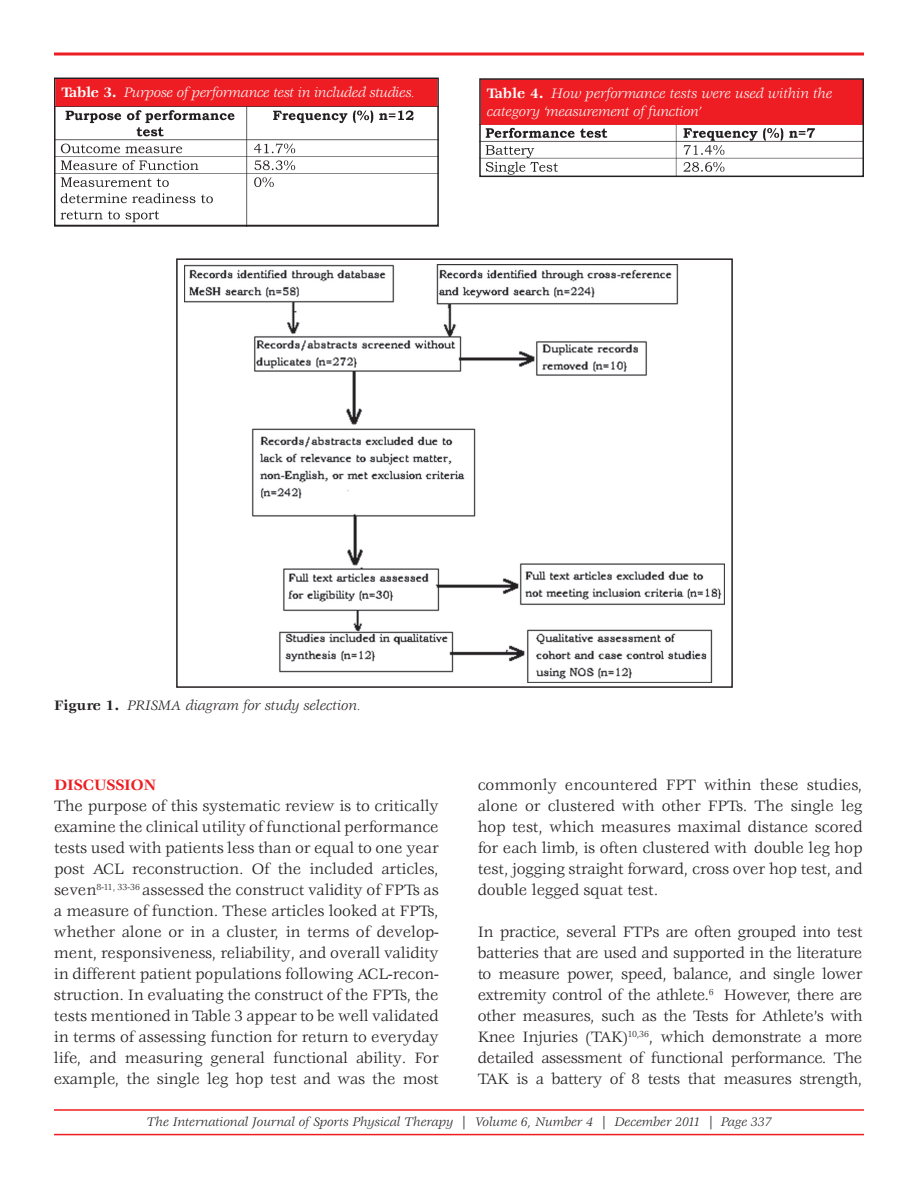
<style>
.page{position:relative;width:918px;height:1188px;background:#fff}
.page>*{position:absolute;margin:0;border:0;box-sizing:border-box;transform-origin:0 0}
.t1{font:16.5px/21px "Veljovic Std";letter-spacing:-.005em;color:#231f20;text-align:justify}
.t2{font:700 16.5px "Veljovic Std";color:#ee1d23}
.t3{font:italic 15px/18px "Veljovic Std";letter-spacing:-.015em;color:#fff}
.t4{font:italic 15px "Veljovic Std";color:#231f20}
.t5{font:italic 13.5px "Veljovic Std";color:#231f20}
.s1{font-weight:700;font-style:normal}
</style>
<div class="page">
<hr style="left:54px;top:1109px;width:810px;height:2px;background:#ee1d23">
<hr style="left:54px;top:1134px;width:810px;height:1px;background:#ee1d23">
<svg style="left:54px;top:52px;width:810px;height:4px;background:#f25559"></svg>
<img style="left:57px;top:106px;width:379px;height:117px">
<div style="left:54px;top:78px;width:385px;height:148px;border:2px solid #231f20"></div>
<div style="left:55px;top:79px;width:382px;height:27px;background:#ee1d23"></div>
<img style="left:482px;top:125px;width:379px;height:49px">
<div style="left:481px;top:79px;width:382px;height:46px;background:#ee1d23"></div>
<div style="left:479px;top:78px;width:385px;height:99px;border:2px solid #231f20"></div>
<img style="left:184px;top:264px;width:540px;height:418px">
<div style="left:176px;top:258px;width:557px;height:430px;border:2px solid #231f20"></div>
<p class="t3" style="left:61px;top:85px;width:355px"><span class="s1">Table 3.</span> Purpose of performance test in included studies.</p>
<p class="t3" style="left:487px;top:85px;width:347px"><span class="s1">Table 4.</span> How performance tests were used within the category ‘measurement of function’</p>
<p class="t4" style="left:54px;top:700px;width:309px"><span class="s1">Figure 1.</span> PRISMA diagram for study selection.</p>
<p class="t2" style="left:54px;top:778px;width:104px">DISCUSSION</p>
<p class="t1" style="left:54px;top:797px;width:386px">The purpose of this systematic review is to critically examine the clinical utility of functional performance tests used with patients less than or equal to one year post ACL reconstruction. Of the included articles, seven<sup>8-11,</sup> <sup>33-36</sup> assessed the construct validity of FPTs as a measure of function. These articles looked at FPTs, whether alone or in a cluster, in terms of develop&shy;ment, responsiveness, reliability, and overall validity in different patient populations following ACL-recon&shy;struction. In evaluating the construct of the FPTs, the tests mentioned in Table 3 appear to be well validated in terms of assessing function for return to everyday life, and measuring general functional ability. For example, the single leg hop test and was the most</p>
<p class="t1" style="left:478px;top:776px;width:386px">commonly encountered FPT within these studies, alone or clustered with other FPTs. The single leg hop test, which measures maximal distance scored for each limb, is often clustered with double leg hop test, jogging straight forward, cross over hop test, and double legged squat test.</p>
<p class="t1" style="left:478px;top:923px;width:386px">In practice, several FTPs are often grouped into test batteries that are used and supported in the literature to measure power, speed, balance, and single lower extremity control of the athlete.<sup>6</sup> However, there are other measures, such as the Tests for Athlete’s with Knee Injuries (TAK)<sup>10,36</sup>, which demonstrate a more detailed assessment of functional performance. The TAK is a battery of 8 tests that measures strength,</p>
<p class="t5" style="left:147px;top:1117px;width:626px">The International Journal of Sports Physical Therapy | Volume 6, Number 4 | December 2011 | Page 337</p>
</div>
